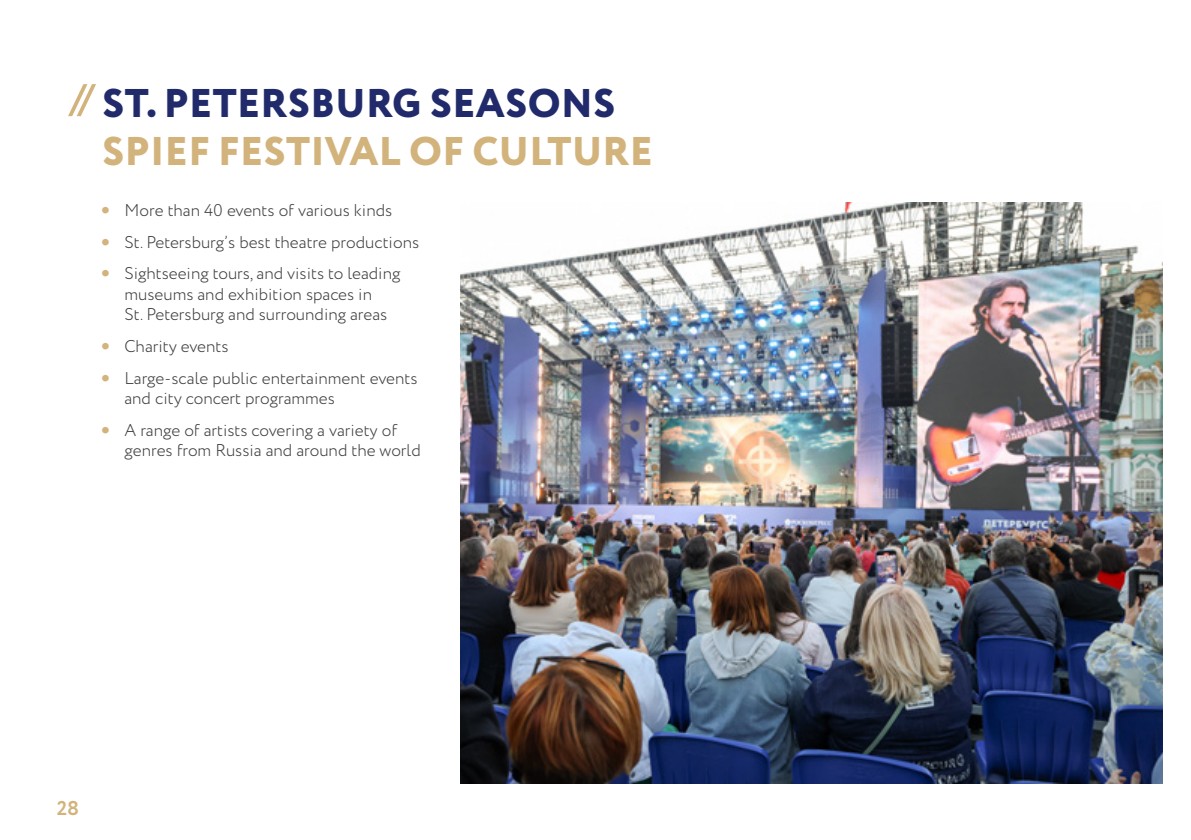
<style>
.page{position:relative;width:1191px;height:840px;background:#fff}
.page>*{position:absolute;margin:0;border:0;box-sizing:border-box;transform-origin:0 0}
.t1{font:800 40px "Circe";letter-spacing:.01em;color:#d3b37c}
.t2{font:800 40px "Circe";letter-spacing:.01em;color:#212b6c}
.t3{font:700 20px "Circe";color:#d3b37c}
.t4{font:300 17px/20.4px "Circe";color:#3c3c3b}
.s1{font-weight:800;font-size:22px;color:#d3b37c}
</style>
<div class="page">
<svg style="left:68px;top:84px;width:28px;height:32px"></svg>
<img style="left:461px;top:203px;width:701px;height:580px">
<h1 class="t2" style="left:102px;top:76px;width:515px">ST. PETERSBURG SEASONS</h1>
<h1 class="t1" style="left:102px;top:124px;width:552px">SPIEF FESTIVAL OF CULTURE</h1>
<p class="t4" style="left:102px;top:200px;width:292px"><span class="s1">•</span> More than 40 events of various kinds</p>
<p class="t4" style="left:102px;top:232px;width:319px"><span class="s1">•</span> St. Petersburg’s best theatre productions</p>
<p class="t4" style="left:102px;top:264px;width:300px;text-align:center"><span class="s1">•</span> Sightseeing tours, and visits to leading museums and exhibition spaces in<br>St. Petersburg and surrounding areas</p>
<p class="t4" style="left:102px;top:336px;width:128px"><span class="s1">•</span> Charity events</p>
<p class="t4" style="left:124px;top:368px;width:294px;text-indent:-23px"><span class="s1">•</span> Large-scale public entertainment events and city concert programmes</p>
<p class="t4" style="left:124px;top:420px;width:298px;text-indent:-23px"><span class="s1">•</span> A range of artists covering a variety of genres from Russia and around the world</p>
<p class="t3" style="left:57px;top:794px;width:24px">28</p>
</div>
